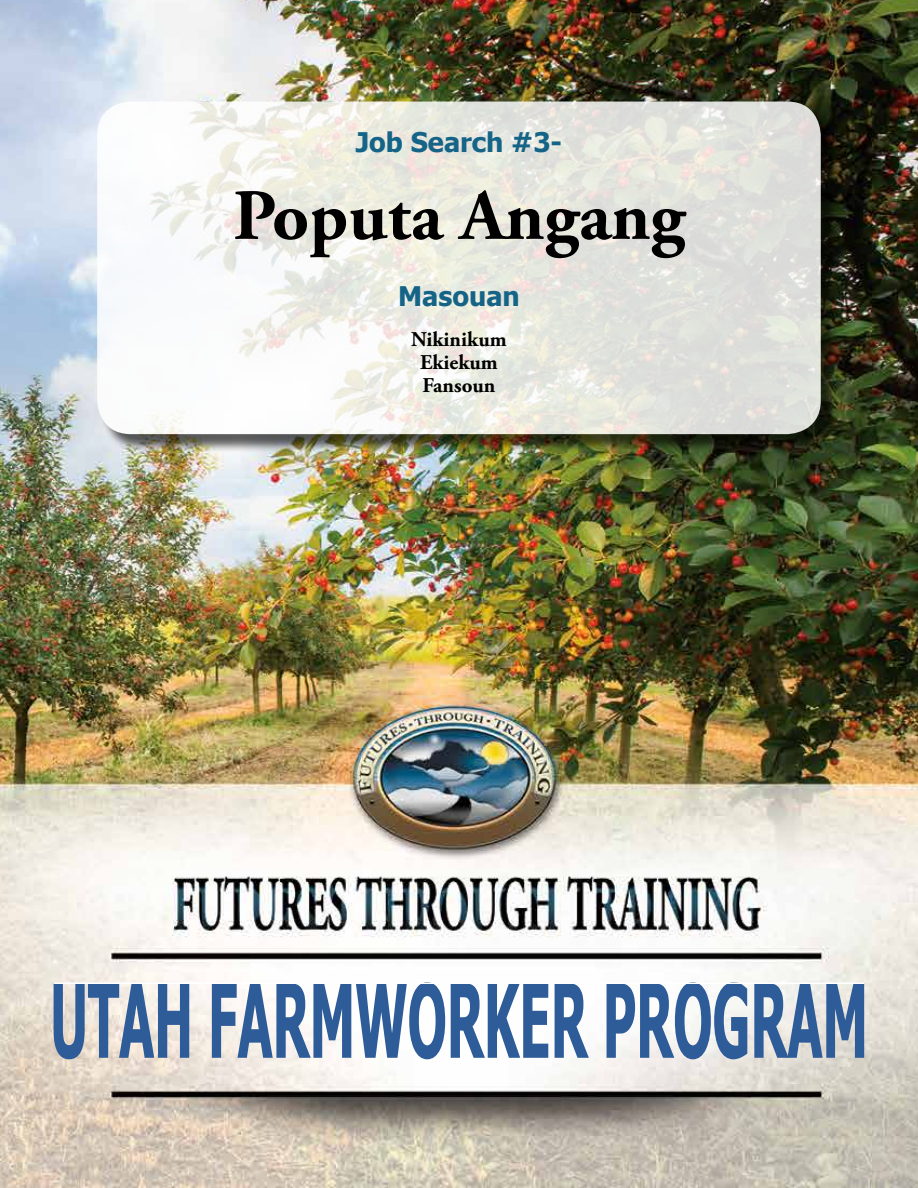
<style>
.page{position:relative;width:918px;height:1188px;background:#fff}
.page>*{position:absolute;margin:0;border:0;box-sizing:border-box;transform-origin:0 0}
.t1{font:700 102px "Tahoma";color:#2d5c99;scale:.5 1}
.t2{font:700 72px "Adobe Garamond Pro";color:#000}
.t3{font:700 27px "Tahoma";color:#156488}
.t4{font:700 21px/23.1px "Adobe Garamond Pro";color:#000;text-align:center}
</style>
<div class="page">
<img style="left:0;top:0;width:918px;height:1188px">
<div style="left:99px;top:104px;width:741px;height:349px;background:#000;opacity:.75"></div>
<svg style="left:97px;top:102px;width:724px;height:332px"></svg>
<hr style="left:54px;top:982px;width:810px;height:2px;background:#fff">
<p class="t3" style="left:356px;top:124px;width:208px">Job Search #3-</p>
<h2 class="t2" style="left:233px;top:174px;width:453px">Poputa Angang</h2>
<p class="t3" style="left:398px;top:277px;width:123px">Masouan</p>
<p class="t4" style="left:411px;top:328px;width:97px">Nikinikum<br>Ekiekum<br>Fansoun</p>
<h1 class="t1" style="left:50px;top:949px;width:1637px">UTAH FARMWORKER PROGRAM</h1>
</div>
